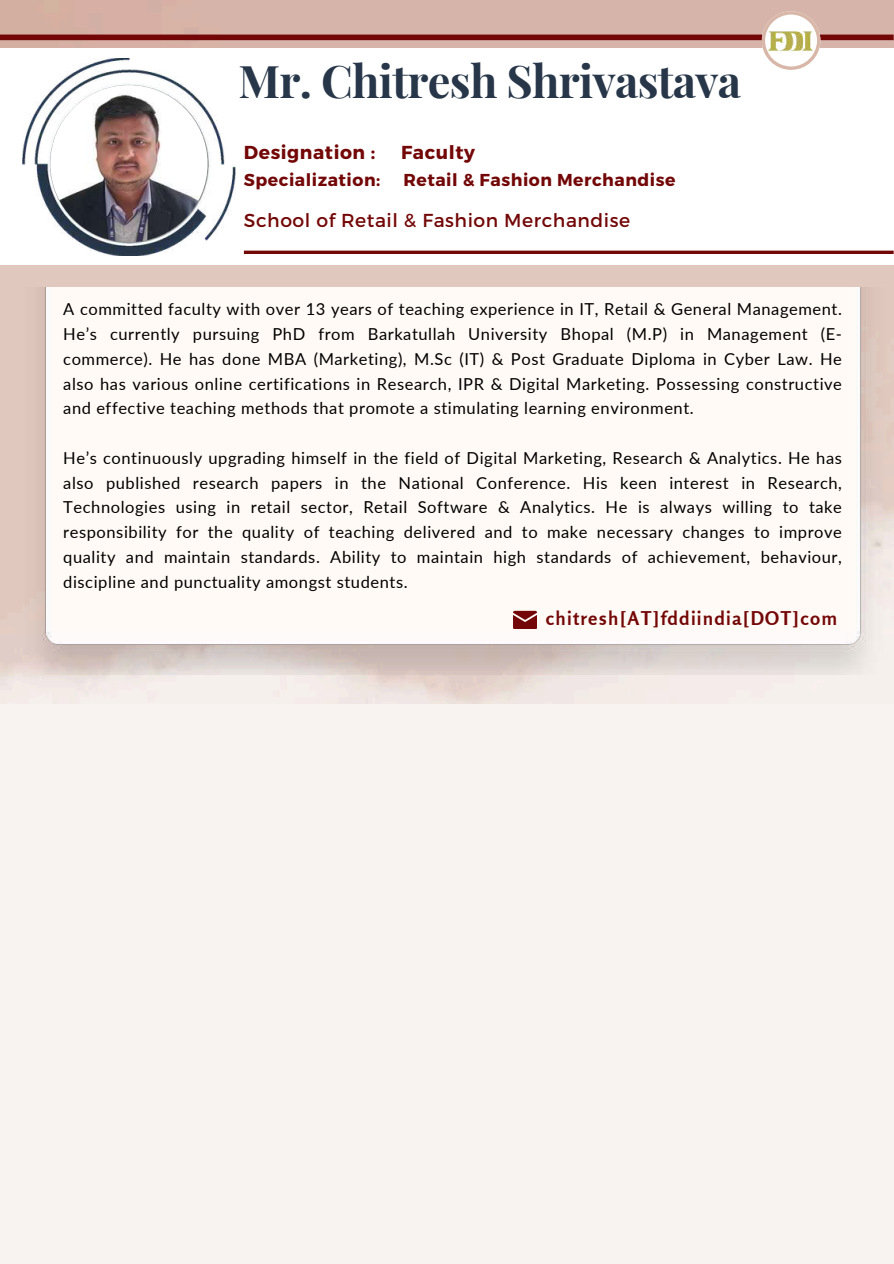
<style>
.page{position:relative;width:894px;height:1264px;background:#fff}
.page>*{position:absolute;margin:0;border:0;box-sizing:border-box;transform-origin:0 0}
.t1{font:700 45px "Playfair Display";letter-spacing:-.015em;color:#273648}
.t2{font:700 18.9px "Rosario";letter-spacing:.065em;color:#730707}
.t3{font:18.75px "Montserrat";letter-spacing:.03em;color:#730707}
.t4{font:700 18.75px "Montserrat";letter-spacing:.03em;color:#730707}
.t5{font:700 17.25px "Montserrat";letter-spacing:.03em;color:#730707}
.t6{font:16.5px/24.8px "Lato";letter-spacing:.035em;color:#000;text-align:justify}
</style>
<div class="page">
<div style="left:0;top:0;width:893px;height:1263px;background:#f8f2f0"></div>
<div style="left:0;top:48px;width:893px;height:217px;background:#fff"></div>
<hr style="left:244px;top:251px;width:649px;height:3px;background:#730707">
<div style="left:0;top:35px;width:893px;height:5px;background:#730707"></div>
<img style="left:22px;top:58px;width:213px;height:197px">
<img style="left:50px;top:85px;width:157px;height:157px;border-radius:50%">
<svg style="left:761px;top:11px;width:59px;height:59px"></svg>
<img style="left:764px;top:23px;width:51px;height:36px">
<img style="left:6px;top:287px;width:887px;height:387px">
<svg style="left:513px;top:611px;width:23px;height:18px"></svg>
<h1 class="t1" style="left:238px;top:49px;width:504px">Mr. Chitresh Shrivastava</h1>
<p class="t4" style="left:244px;top:140px;width:133px">Designation :</p>
<p class="t5" style="left:244px;top:168px;width:138px">Specialization:</p>
<p class="t5" style="left:403px;top:168px;width:273px">Retail &amp; Fashion Merchandise</p>
<p class="t4" style="left:401px;top:140px;width:75px">Faculty</p>
<p class="t3" style="left:244px;top:208px;width:388px">School of Retail &amp; Fashion Merchandise</p>
<p class="t6" style="left:63px;top:296px;width:780px">A committed faculty with over 13 years of teaching experience in IT, Retail &amp; General Management.<br>He’s currently pursuing PhD from Barkatullah University Bhopal (M.P) in Management (E&shy;commerce). He has done MBA (Marketing), M.Sc (IT) &amp; Post Graduate Diploma in Cyber Law. He also has various online certifications in Research, IPR &amp; Digital Marketing. Possessing constructive and effective teaching methods that promote a stimulating learning environment.</p>
<p class="t6" style="left:63px;top:445px;width:780px">He’s continuously upgrading himself in the field of Digital Marketing, Research &amp; Analytics. He has also published research papers in the National Conference. His keen interest in Research, Technologies using in retail sector, Retail Software &amp; Analytics. He is always willing to take responsibility for the quality of teaching delivered and to make necessary changes to improve quality and maintain standards. Ability to maintain high standards of achievement, behaviour, discipline and punctuality amongst students.</p>
<p class="t2" style="left:545px;top:607px;width:293px">chitresh[AT]fddiindia[DOT]com</p>
</div>
